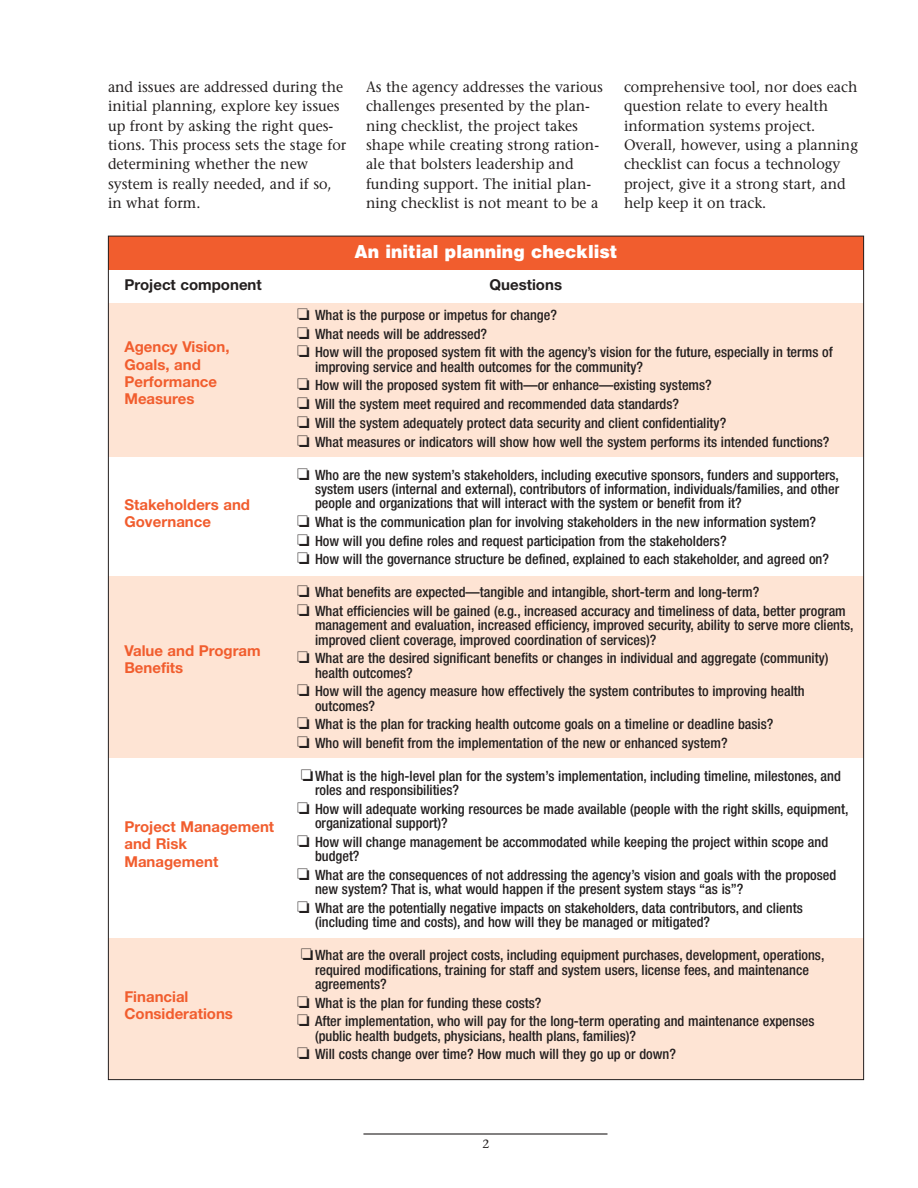
<style>
.page{position:relative;width:918px;height:1188px;background:#fff}
.page>*{position:absolute;margin:0;border:0;box-sizing:border-box;transform-origin:0 0}
.t1{font:900 18px "Helvetica";color:#fff;scale:.95 1}
.t2{font:15px/19.4px "Stone Serif";color:#231f1f;scale:.95 1}
.t3{font:700 15px/17.2px "Helvetica Neue";color:#f15d2e}
.t4{font:700 15px "Helvetica Neue";color:#231f1f}
.t5{font:500 condensed 14.25px/18.8px "Helvetica Neue";color:#231f1f}
.t6{font:12px "Stone Serif";color:#231f1f}
</style>
<div class="page">
<div style="left:108px;top:939px;width:756px;height:141px;background:#fee4d4"></div>
<div style="left:108px;top:576px;width:756px;height:182px;background:#fee4d4"></div>
<div style="left:108px;top:303px;width:756px;height:154px;background:#fee4d4"></div>
<hr style="left:363px;top:1133px;width:245px;height:2px;background:#231f1f">
<div style="left:108px;top:236px;width:756px;height:34px;background:#f15d2e"></div>
<p class="t2" style="left:108px;top:79px;width:252px">and issues are addressed during the initial planning, explore key issues up front by asking the right ques&shy;tions. This process sets the stage for determining whether the new system is really needed, and if so, in what form.</p>
<p class="t2" style="left:366px;top:79px;width:251px">As the agency addresses the various challenges presented by the plan&shy;ning checklist, the project takes shape while creating strong ration&shy;ale that bolsters leadership and funding support. The initial plan&shy;ning checklist is not meant to be a</p>
<p class="t2" style="left:624px;top:79px;width:248px">comprehensive tool, nor does each question relate to every health information systems project.<br>Overall, however, using a planning checklist can focus a technology project, give it a strong start, and help keep it on track.</p>
<p class="t1" style="left:355px;top:245px;width:278px">An initial planning checklist</p>
<p class="t4" style="left:124px;top:279px;width:139px">Project component</p>
<p class="t4" style="left:490px;top:279px;width:74px">Questions</p>
<p class="t3" style="left:124px;top:340px;width:107px">Agency Vision,<br>Goals, and<br>Performance<br>Measures</p>
<p class="t3" style="left:124px;top:497px;width:127px">Stakeholders and<br>Governance</p>
<p class="t3" style="left:124px;top:644px;width:138px">Value and Program<br>Benefits</p>
<p class="t3" style="left:124px;top:819px;width:151px">Project Management and Risk<br>Management</p>
<p class="t3" style="left:124px;top:989px;width:110px">Financial<br>Considerations</p>
<p class="t5" style="left:297px;top:307px;width:537px">❏ What is the purpose or impetus for change?<br>❏ What needs will be addressed?<br>❏ How will the proposed system fit with the agency’s vision for the future, especially in terms of</p>
<p class="t5" style="left:297px;top:358px;width:534px;text-indent:18px">improving service and health outcomes for the community?<br>❏ How will the proposed system fit with—or enhance—existing systems?<br>❏ Will the system meet required and recommended data standards?<br>❏ Will the system adequately protect data security and client confidentiality?<br>❏ What measures or indicators will show how well the system performs its intended functions?</p>
<p class="t5" style="left:315px;top:469px;width:526px;line-height:14.2px;text-align:justify;text-indent:-18px">❏ Who are the new system’s stakeholders, including executive sponsors, funders and supporters, system users (internal and external), contributors of information, individuals/families, and other people and organizations that will interact with the system or benefit from it?</p>
<p class="t5" style="left:297px;top:514px;width:534px">❏ What is the communication plan for involving stakeholders in the new information system? ❏ How will you define roles and request participation from the stakeholders?<br>❏ How will the governance structure be defined, explained to each stakeholder, and agreed on?</p>
<p class="t5" style="left:297px;top:584px;width:550px">❏ What benefits are expected—tangible and intangible, short-term and long-term?<br>❏ What efficiencies will be gained (e.g., increased accuracy and timeliness of data, better program</p>
<p class="t5" style="left:315px;top:619px;width:540px;line-height:14.2px">management and evaluation, increased efficiency, improved security, ability to serve more clients, improved client coverage, improved coordination of services)?</p>
<p class="t5" style="left:315px;top:652px;width:515px;line-height:14.2px;text-indent:-18px">❏ What are the desired significant benefits or changes in individual and aggregate (community) health outcomes?</p>
<p class="t5" style="left:315px;top:685px;width:491px;line-height:14.2px;text-indent:-18px">❏ How will the agency measure how effectively the system contributes to improving health outcomes?</p>
<p class="t5" style="left:297px;top:716px;width:478px">❏ What is the plan for tracking health outcome goals on a timeline or deadline basis? ❏ Who will benefit from the implementation of the new or enhanced system?</p>
<p class="t5" style="left:315px;top:770px;width:527px;line-height:14.2px;text-indent:-14px">❏What is the high-level plan for the system’s implementation, including timeline, milestones, and roles and responsibilities?</p>
<p class="t5" style="left:315px;top:803px;width:535px;line-height:14.2px;text-indent:-18px">❏ How will adequate working resources be made available (people with the right skills, equipment, organizational support)?</p>
<p class="t5" style="left:315px;top:836px;width:515px;line-height:14.2px;text-indent:-18px">❏ How will change management be accommodated while keeping the project within scope and budget?</p>
<p class="t5" style="left:315px;top:869px;width:523px;line-height:14.2px;text-indent:-18px">❏ What are the consequences of not addressing the agency’s vision and goals with the proposed new system? That is, what would happen if the present system stays “as is”?</p>
<p class="t5" style="left:315px;top:902px;width:489px;line-height:14.2px;text-indent:-18px">❏ What are the potentially negative impacts on stakeholders, data contributors, and clients (including time and costs), and how will they be managed or mitigated?</p>
<p class="t5" style="left:315px;top:949px;width:511px;line-height:14.2px;text-indent:-14px">❏What are the overall project costs, including equipment purchases, development, operations, required modifications, training for staff and system users, license fees, and maintenance agreements?</p>
<p class="t5" style="left:297px;top:994px;width:519px">❏ What is the plan for funding these costs?<br>❏ After implementation, who will pay for the long-term operating and maintenance expenses</p>
<p class="t5" style="left:297px;top:1027px;width:380px;text-indent:18px">(public health budgets, physicians, health plans, families)?<br>❏ Will costs change over time? How much will they go up or down?</p>
<p class="t6" style="left:483px;top:1139px;width:8px">2</p>
</div>
